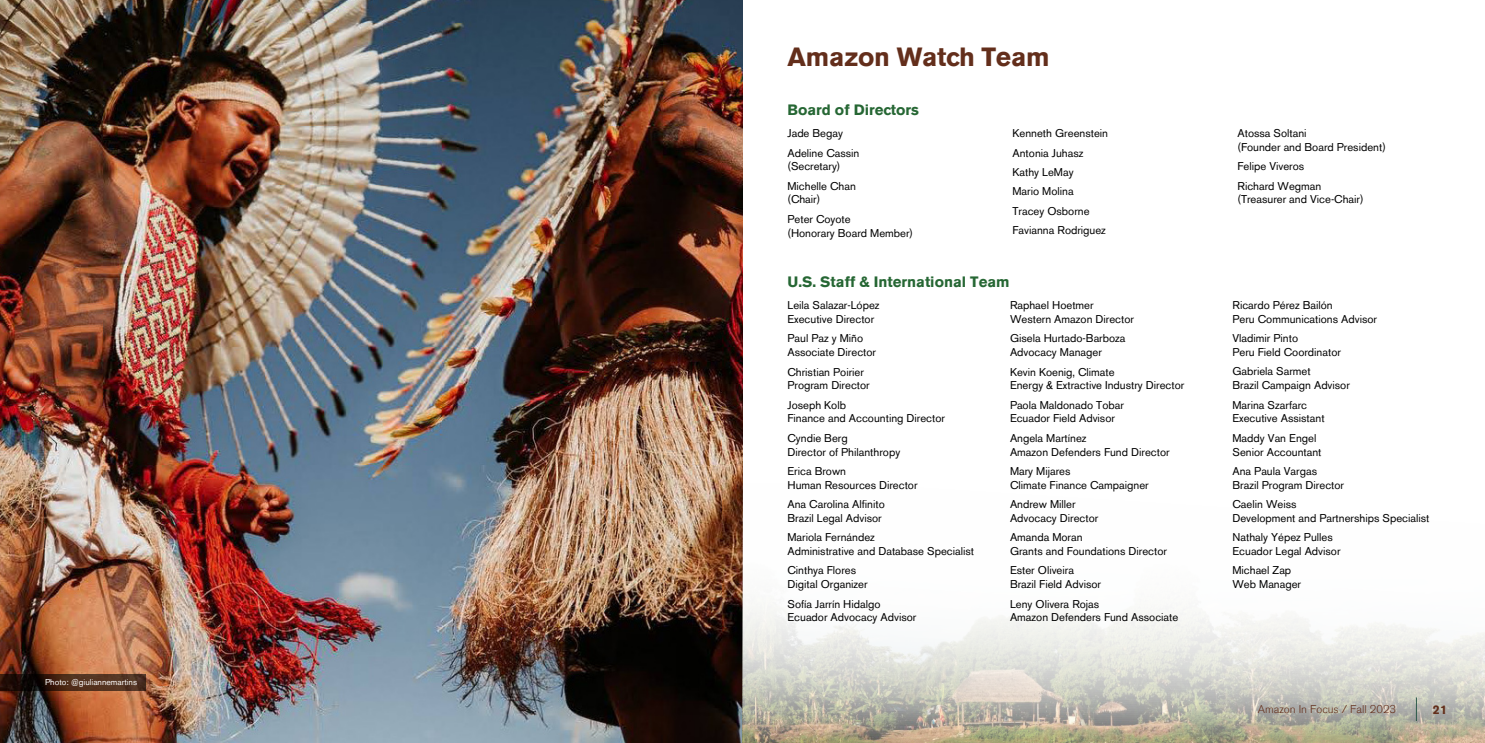
<style>
.page{position:relative;width:1485px;height:743px;background:#fff}
.page>*{position:absolute;margin:0;border:0;box-sizing:border-box;transform-origin:0 0}
.t1{font:700 26.25px "Akzidenz Grotesk BE";letter-spacing:-.01em;color:#632e1b}
.t2{font:700 15px "Akzidenz Grotesk BE";color:#266734}
.t3{font:700 12.5px "Akzidenz Grotesk BE";color:#632e1b}
.t4{font:11.25px/13.8px "Akzidenz Grotesk BE";color:#000}
.t5{font:300 11.25px "Akzidenz Grotesk BE";color:#632e1b}
.t6{font:8.5px "Akzidenz Grotesk BE";color:#fff}
</style>
<div class="page">
<img style="left:0;top:0;width:742px;height:742px">
<svg style="left:0;top:674px;width:146px;height:16px"></svg>
<img style="left:742px;top:409px;width:743px;height:333px">
<svg style="left:1416px;top:697px;width:1px;height:24px"></svg>
<p class="t6" style="left:45px;top:676px;width:94px">Photo: @giuliannemartins</p>
<h1 class="t1" style="left:788px;top:41px;width:264px">Amazon Watch Team</h1>
<h2 class="t2" style="left:788px;top:101px;width:133px">Board of Directors</h2>
<p class="t4" style="left:788px;top:123px;width:73px;line-height:19.4px">Jade Begay<br>Adeline Cassin</p>
<p class="t4" style="left:788px;top:157px;width:70px;line-height:19.4px">(Secretary)<br>Michelle Chan</p>
<p class="t4" style="left:788px;top:190px;width:65px;line-height:19.4px">(Chair)<br>Peter Coyote</p>
<p class="t4" style="left:788px;top:226px;width:127px">(Honorary Board Member)</p>
<p class="t4" style="left:1012px;top:123px;width:97px;line-height:19.4px">Kenneth Greenstein<br>Antonia Juhasz<br>Kathy LeMay<br>Mario Molina<br>Tracey Osborne<br>Favianna Rodriguez</p>
<p class="t4" style="left:1238px;top:126px;width:150px">Atossa Soltani<br>(Founder and Board President)</p>
<p class="t4" style="left:1238px;top:157px;width:85px;line-height:19.4px">Felipe Viveros<br>Richard Wegman</p>
<p class="t4" style="left:1238px;top:192px;width:128px">(Treasurer and Vice-Chair)</p>
<h2 class="t2" style="left:788px;top:273px;width:224px">U.S. Staff &amp; International Team</h2>
<p class="t4" style="left:788px;top:298px;width:94px">Leila Salazar-López<br>Executive Director</p>
<p class="t4" style="left:788px;top:331px;width:90px">Paul Paz y Miño<br>Associate Director</p>
<p class="t4" style="left:788px;top:365px;width:84px">Christian Poirier<br>Program Director</p>
<p class="t4" style="left:788px;top:398px;width:159px">Joseph Kolb<br>Finance and Accounting Director</p>
<p class="t4" style="left:788px;top:431px;width:114px">Cyndie Berg<br>Director of Philanthropy</p>
<p class="t4" style="left:788px;top:464px;width:132px">Erica Brown<br>Human Resources Director</p>
<p class="t4" style="left:788px;top:497px;width:99px">Ana Carolina Alfinito<br>Brazil Legal Advisor</p>
<p class="t4" style="left:788px;top:530px;width:188px">Mariola Fernández<br>Administrative and Database Specialist</p>
<p class="t4" style="left:788px;top:563px;width:82px">Cinthya Flores<br>Digital Organizer</p>
<p class="t4" style="left:788px;top:596px;width:130px">Sofía Jarrín Hidalgo<br>Ecuador Advocacy Advisor</p>
<p class="t4" style="left:1010px;top:298px;width:126px">Raphael Hoetmer<br>Western Amazon Director</p>
<p class="t4" style="left:1010px;top:331px;width:117px">Gisela Hurtado-Barboza<br>Advocacy Manager</p>
<p class="t4" style="left:1010px;top:364px;width:176px">Kevin Koenig, Climate<br>Energy &amp; Extractive Industry Director</p>
<p class="t4" style="left:1010px;top:398px;width:115px">Paola Maldonado Tobar<br>Ecuador Field Advisor</p>
<p class="t4" style="left:1010px;top:431px;width:161px">Angela Martínez<br>Amazon Defenders Fund Director</p>
<p class="t4" style="left:1010px;top:464px;width:140px">Mary Mijares<br>Climate Finance Campaigner</p>
<p class="t4" style="left:1010px;top:497px;width:90px">Andrew Miller<br>Advocacy Director</p>
<p class="t4" style="left:1010px;top:530px;width:159px">Amanda Moran<br>Grants and Foundations Director</p>
<p class="t4" style="left:1010px;top:563px;width:93px">Ester Oliveira<br>Brazil Field Advisor</p>
<p class="t4" style="left:1010px;top:596px;width:170px">Leny Olivera Rojas<br>Amazon Defenders Fund Associate</p>
<p class="t4" style="left:1233px;top:298px;width:146px">Ricardo Pérez Bailón<br>Peru Communications Advisor</p>
<p class="t4" style="left:1233px;top:331px;width:110px">Vladimir Pinto<br>Peru Field Coordinator</p>
<p class="t4" style="left:1233px;top:364px;width:119px">Gabriela Sarmet<br>Brazil Campaign Advisor</p>
<p class="t4" style="left:1233px;top:398px;width:94px">Marina Szarfarc<br>Executive Assistant</p>
<p class="t4" style="left:1233px;top:431px;width:91px">Maddy Van Engel<br>Senior Accountant</p>
<p class="t4" style="left:1233px;top:464px;width:113px">Ana Paula Vargas<br>Brazil Program Director</p>
<p class="t4" style="left:1233px;top:497px;width:198px">Caelin Weiss<br>Development and Partnerships Specialist</p>
<p class="t4" style="left:1233px;top:530px;width:110px">Nathaly Yépez Pulles<br>Ecuador Legal Advisor</p>
<p class="t4" style="left:1233px;top:563px;width:70px">Michael Zap<br>Web Manager</p>
<p class="t5" style="left:1258px;top:703px;width:140px">Amazon In Focus / Fall 2023</p>
<p class="t3" style="left:1433px;top:702px;width:16px">21</p>
</div>
